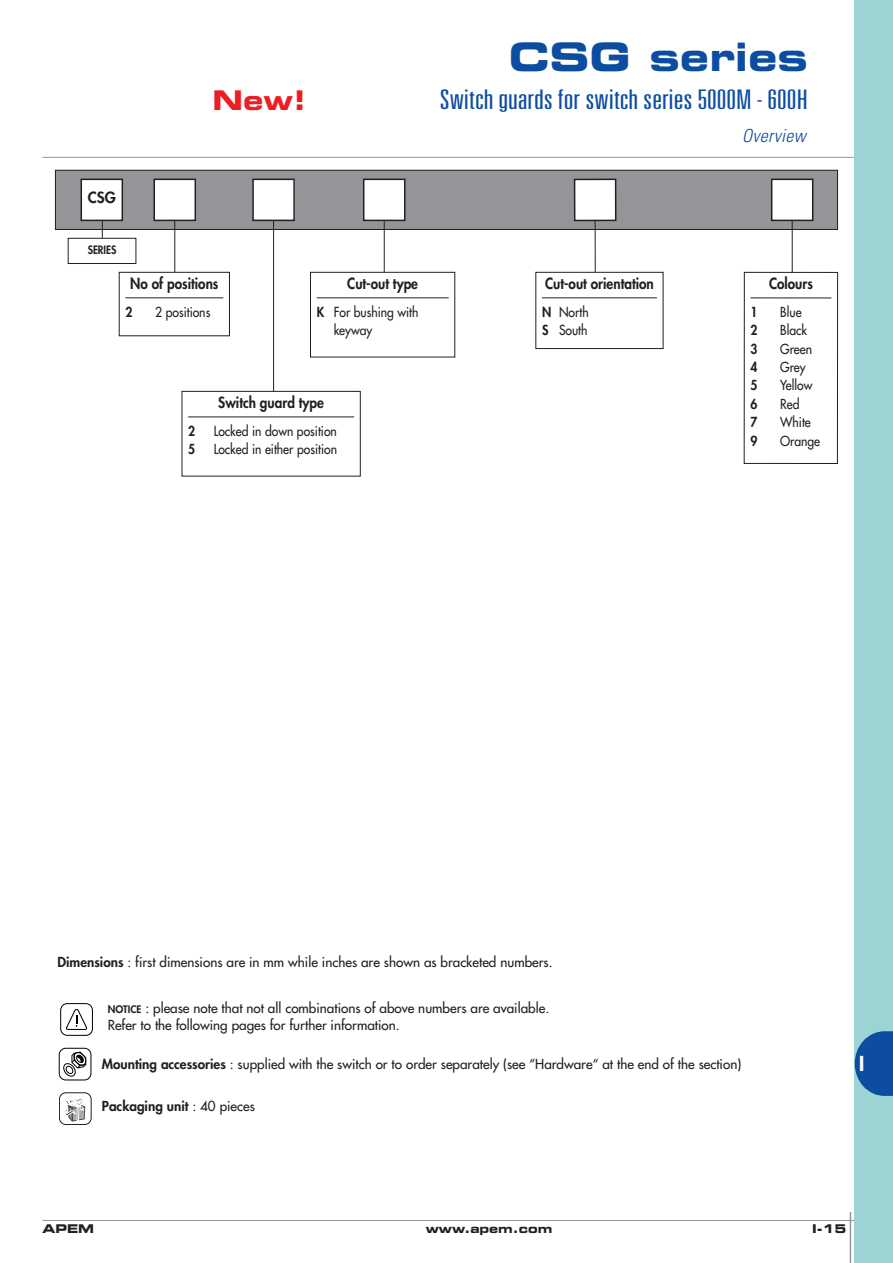
<style>
.page{position:relative;width:893px;height:1263px;background:#fff}
.page>*{position:absolute;margin:0;border:0;box-sizing:border-box;transform-origin:0 0}
.t1{font:700 expanded 39px "Square 721 BT";color:#0d4da1}
.t2{font:300 ultra-condensed 27px "Univers";color:#0d4da1;scale:1.3 1}
.t3{font:700 expanded 27px "Square 721 BT";color:#ee1d23}
.t4{font:700 condensed 21px "Univers";color:#fff}
.t5{font:italic 300 condensed 18px "Univers";letter-spacing:.02em;color:#0d4da1}
.t6{font:800 15px "Futura";color:#231f20;scale:.9 1}
.t7{font:800 15px "Futura";color:#231f20}
.t8{font:13.5px/16.5px "Futura";color:#231f20}
.t9{font:13.5px/18.5px "Futura";color:#231f20;scale:.9 1}
.t10{font:800 13.5px "Futura";color:#231f20}
.t11{font:800 13.5px "Futura";color:#231f20;scale:.9 1}
.t12{font:700 expanded 12px "Square 721 BT";color:#231f20}
.t13{font:800 11.25px "Futura";color:#231f20;scale:.9 1}
.s1{font-weight:800}
.s2{font-weight:800;font-size:10.2px}
.s3{font-weight:400}
</style>
<div class="page">
<hr style="left:43px;top:1220px;width:850px;height:1px;background:#939598">
<hr style="left:43px;top:157px;width:812px;height:1px;background:#939598">
<hr style="left:850px;top:1212px;width:1px;height:51px;background:#939598">
<div style="left:855px;top:0;width:38px;height:1263px;background:#9cd3d3"></div>
<svg style="left:855px;top:1031px;width:38px;height:65px"></svg>
<div style="left:55px;top:170px;width:782px;height:59px;background:#939598"></div>
<div style="left:55px;top:170px;width:783px;height:60px;border:1px solid #231f20"></div>
<hr style="left:792px;top:196px;width:1px;height:246px;background:#231f20">
<hr style="left:595px;top:213px;width:1px;height:106px;background:#231f20">
<hr style="left:384px;top:196px;width:1px;height:100px;background:#231f20">
<hr style="left:175px;top:201px;width:1px;height:98px;background:#231f20">
<hr style="left:102px;top:203px;width:1px;height:51px;background:#231f20">
<div style="left:81px;top:179px;width:41px;height:41px;background:#fff"></div>
<div style="left:81px;top:179px;width:42px;height:42px;border:2px solid #231f20"></div>
<div style="left:154px;top:179px;width:41px;height:41px;background:#fff"></div>
<div style="left:154px;top:179px;width:42px;height:42px;border:2px solid #231f20"></div>
<hr style="left:273px;top:218px;width:1px;height:226px;background:#231f20">
<div style="left:253px;top:179px;width:41px;height:41px;background:#fff"></div>
<div style="left:252px;top:179px;width:43px;height:42px;border:2px solid #231f20"></div>
<div style="left:364px;top:179px;width:41px;height:41px;background:#fff"></div>
<div style="left:363px;top:179px;width:42px;height:42px;border:2px solid #231f20"></div>
<div style="left:575px;top:179px;width:41px;height:41px;background:#fff"></div>
<div style="left:574px;top:179px;width:42px;height:42px;border:2px solid #231f20"></div>
<div style="left:772px;top:179px;width:41px;height:41px;background:#fff"></div>
<div style="left:771px;top:179px;width:42px;height:42px;border:2px solid #231f20"></div>
<div style="left:68px;top:238px;width:68px;height:25px;background:#fff"></div>
<div style="left:68px;top:238px;width:68px;height:26px;border:1px solid #231f20"></div>
<div style="left:310px;top:272px;width:145px;height:85px;background:#fff"></div>
<div style="left:310px;top:272px;width:145px;height:85px;border:1px solid #231f20"></div>
<hr style="left:317px;top:298px;width:132px;height:1px;background:#231f20">
<div style="left:536px;top:272px;width:127px;height:77px;background:#fff"></div>
<div style="left:536px;top:272px;width:127px;height:77px;border:1px solid #231f20"></div>
<hr style="left:542px;top:298px;width:115px;height:1px;background:#231f20">
<div style="left:744px;top:272px;width:94px;height:191px;background:#fff"></div>
<div style="left:744px;top:272px;width:94px;height:192px;border:1px solid #231f20"></div>
<hr style="left:750px;top:298px;width:81px;height:1px;background:#231f20">
<div style="left:182px;top:391px;width:178px;height:85px;border:1px solid #231f20"></div>
<hr style="left:188px;top:417px;width:166px;height:1px;background:#231f20">
<div style="left:119px;top:272px;width:110px;height:64px;background:#fff"></div>
<div style="left:119px;top:272px;width:111px;height:64px;border:1px solid #231f20"></div>
<hr style="left:125px;top:298px;width:98px;height:1px;background:#231f20">
<svg style="left:66px;top:1009px;width:21px;height:21px"></svg>
<div style="left:61px;top:1003px;width:32px;height:32px;border:1px solid #000;border-radius:7px"></div>
<svg style="left:63px;top:1051px;width:24px;height:26px"></svg>
<div style="left:59px;top:1048px;width:32px;height:32px;border:1px solid #000;border-radius:7px"></div>
<svg style="left:65px;top:1095px;width:20px;height:26px"></svg>
<div style="left:59px;top:1093px;width:32px;height:32px;border:1px solid #231f20;border-radius:7px"></div>
<h2 class="t3" style="left:213px;top:90px;width:95px">New!</h2>
<p class="t7" style="left:88px;top:191px;width:29px">CSG</p>
<p class="t13" style="left:88px;top:245px;width:33px">SERIES</p>
<p class="t6" style="left:130px;top:276px;width:100px">No of positions</p>
<p class="t11" style="left:125px;top:305px;width:9px">2</p>
<p class="t9" style="left:155px;top:303px;width:63px">2 positions</p>
<p class="t6" style="left:347px;top:276px;width:80px">Cut-out type</p>
<p class="t9" style="left:334px;top:303px;width:96px;text-indent:-17px"><span class="s1">K</span> For bushing with keyway</p>
<p class="t6" style="left:218px;top:395px;width:119px">Switch guard type</p>
<p class="t11" style="left:188px;top:424px;width:9px">2</p>
<p class="t9" style="left:214px;top:422px;width:138px">Locked in down position</p>
<p class="t11" style="left:188px;top:443px;width:9px">5</p>
<p class="t9" style="left:214px;top:441px;width:139px">Locked in either position</p>
<h1 class="t1" style="left:508px;top:43px;width:301px">CSG series</h1>
<h2 class="t2" style="left:440px;top:89px;width:285px">Switch guards for switch series 5000M - 600H</h2>
<h3 class="t5" style="left:742px;top:129px;width:65px">Overview</h3>
<p class="t6" style="left:545px;top:276px;width:122px">Cut-out orientation</p>
<p class="t9" style="left:542px;top:303px;width:54px"><span class="s1">N</span> North<br><span class="s1">S</span> South</p>
<p class="t6" style="left:769px;top:277px;width:50px">Colours</p>
<p class="t11" style="left:750px;top:305px;width:9px">1</p>
<p class="t9" style="left:780px;top:303px;width:25px">Blue</p>
<p class="t11" style="left:750px;top:324px;width:9px">2</p>
<p class="t9" style="left:780px;top:322px;width:31px">Black</p>
<p class="t11" style="left:750px;top:342px;width:9px">3</p>
<p class="t9" style="left:780px;top:340px;width:37px">Green</p>
<p class="t11" style="left:750px;top:360px;width:9px">4</p>
<p class="t9" style="left:780px;top:359px;width:30px">Grey</p>
<p class="t11" style="left:750px;top:379px;width:9px">5</p>
<p class="t9" style="left:780px;top:377px;width:37px">Yellow</p>
<p class="t11" style="left:750px;top:397px;width:9px">6</p>
<p class="t9" style="left:780px;top:395px;width:23px">Red</p>
<p class="t11" style="left:750px;top:416px;width:9px">7</p>
<p class="t9" style="left:780px;top:414px;width:36px">White</p>
<p class="t11" style="left:750px;top:434px;width:9px">9</p>
<p class="t9" style="left:780px;top:432px;width:46px">Orange</p>
<p class="t8" style="left:57px;top:955px;width:497px"><span class="s1">Dimensions</span> : first dimensions are in mm while inches are shown as bracketed numbers.</p>
<p class="t8" style="left:108px;top:1001px;width:443px"><span class="s2">NOTICE</span> : please note that not all combinations of above numbers are available.<br>Refer to the following pages for further information.</p>
<p class="t8" style="left:102px;top:1057px;width:641px"><span class="s1">Mounting accessories</span> : supplied with the switch or to order separately (see “Hardware“ at the end of the section)</p>
<p class="t10" style="left:102px;top:1099px;width:155px">Packaging unit <span class="s3">: 40 pieces</span></p>
<h3 class="t4" style="left:859px;top:1056px;width:7px">I</h3>
<p class="t12" style="left:43px;top:1225px;width:53px">APEM</p>
<p class="t12" style="left:426px;top:1225px;width:128px">www.apem.com</p>
<p class="t12" style="left:812px;top:1225px;width:36px">I-15</p>
</div>
